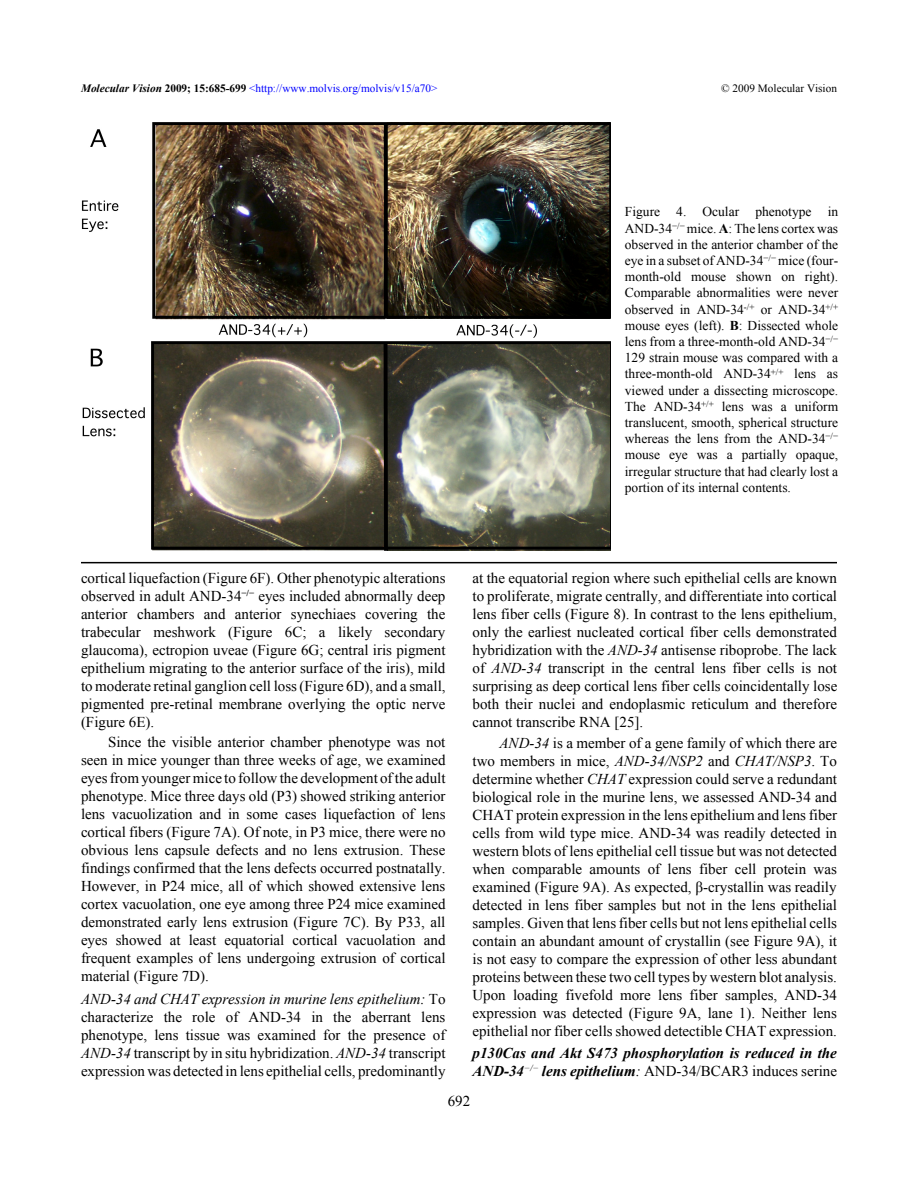
<style>
.page{position:relative;width:918px;height:1188px;background:#fff}
.page>*{position:absolute;margin:0;border:0;box-sizing:border-box;transform-origin:0 0}
.t1{font:15px/18px "Times New Roman";color:#000;text-align:justify}
.t2{font:italic 700 15px/18px "Times New Roman";color:#000}
.t3{font:13.5px/16.2px "Times New Roman";color:#000;text-align:justify}
.t4{font:11.25px "Times New Roman";color:#00f}
.t5{font:11.25px "Times New Roman";color:#000}
.s1{font-weight:700;font-style:italic;color:#000}
.s2{font-weight:700;color:#000}
.s3{font-weight:700}
.s4{font-style:italic}
.s5{font-weight:400}
.s6{font-weight:400;font-style:normal}
</style>
<div class="page">
<img style="left:81px;top:123px;width:529px;height:428px">
<hr style="left:81px;top:562px;width:756px;height:1px;background:#000">
<p class="t4" style="left:81px;top:82px;width:358px"><span class="s1">Molecular Vision</span> <span class="s2">2009; 15:685-699</span> &lt;http://www.molvis.org/molvis/v15/a70&gt;</p>
<p class="t5" style="left:721px;top:82px;width:117px">© 2009 Molecular Vision</p>
<p class="t3" style="left:625px;top:204px;width:215px">Figure 4. Ocular phenotype in AND-34<sup>−/−</sup> mice. <span class="s3">A</span>: The lens cortex was observed in the anterior chamber of the eye in a subset of AND-34<sup>−/−</sup> mice (four&shy;month-old mouse shown on right).<br>Comparable abnormalities were never observed in AND-34<sup>-/+</sup> or AND-34<sup>+/+ </sup>mouse eyes (left). <span class="s3">B</span>: Dissected whole lens from a three-month-old AND-34<sup>−/− </sup>129 strain mouse was compared with a three-month-old AND-34<sup>+/+</sup> lens as viewed under a dissecting microscope.<br>The AND-34<sup>+/+</sup> lens was a uniform translucent, smooth, spherical structure whereas the lens from the AND-34<sup>−/− </sup>mouse eye was a partially opaque, irregular structure that had clearly lost a portion of its internal contents.</p>
<p class="t1" style="left:81px;top:569px;width:366px">cortical liquefaction (Figure 6F). Other phenotypic alterations observed in adult AND-34<sup>−/−</sup> eyes included abnormally deep anterior chambers and anterior synechiaes covering the trabecular meshwork (Figure 6C; a likely secondary glaucoma), ectropion uveae (Figure 6G; central iris pigment epithelium migrating to the anterior surface of the iris), mild to moderate retinal ganglion cell loss (Figure 6D), and a small, pigmented pre-retinal membrane overlying the optic nerve (Figure 6E).</p>
<p class="t1" style="left:81px;top:733px;width:366px;text-indent:27px">Since the visible anterior chamber phenotype was not seen in mice younger than three weeks of age, we examined eyes from younger mice to follow the development of the adult phenotype. Mice three days old (P3) showed striking anterior lens vacuolization and in some cases liquefaction of lens cortical fibers (Figure 7A). Of note, in P3 mice, there were no obvious lens capsule defects and no lens extrusion. These findings confirmed that the lens defects occurred postnatally.<br>However, in P24 mice, all of which showed extensive lens cortex vacuolation, one eye among three P24 mice examined demonstrated early lens extrusion (Figure 7C). By P33, all eyes showed at least equatorial cortical vacuolation and frequent examples of lens undergoing extrusion of cortical material (Figure 7D).</p>
<p class="t1" style="left:81px;top:990px;width:366px"><span class="s4">AND-34 and CHAT expression in murine lens epithelium:</span> To characterize the role of AND-34 in the aberrant lens phenotype, lens tissue was examined for the presence of <span class="s4">AND-34</span> transcript by in situ hybridization. <span class="s4">AND-34</span> transcript expression was detected in lens epithelial cells, predominantly</p>
<p class="t1" style="left:472px;top:569px;width:366px">at the equatorial region where such epithelial cells are known to proliferate, migrate centrally, and differentiate into cortical lens fiber cells (Figure 8). In contrast to the lens epithelium, only the earliest nucleated cortical fiber cells demonstrated hybridization with the <span class="s4">AND-34</span> antisense riboprobe. The lack of <span class="s4">AND-34</span> transcript in the central lens fiber cells is not surprising as deep cortical lens fiber cells coincidentally lose both their nuclei and endoplasmic reticulum and therefore cannot transcribe RNA [25].</p>
<p class="t1" style="left:472px;top:734px;width:366px;text-indent:27px"><span class="s4">AND-34</span> is a member of a gene family of which there are two members in mice, <span class="s4">AND-34/NSP2</span> and <span class="s4">CHAT/NSP3</span>. To determine whether <span class="s4">CHAT</span> expression could serve a redundant biological role in the murine lens, we assessed AND-34 and CHAT protein expression in the lens epithelium and lens fiber cells from wild type mice. AND-34 was readily detected in western blots of lens epithelial cell tissue but was not detected when comparable amounts of lens fiber cell protein was examined (Figure 9A). As expected, β-crystallin was readily detected in lens fiber samples but not in the lens epithelial samples. Given that lens fiber cells but not lens epithelial cells contain an abundant amount of crystallin (see Figure 9A), it is not easy to compare the expression of other less abundant proteins between these two cell types by western blot analysis.<br>Upon loading fivefold more lens fiber samples, AND-34 expression was detected (Figure 9A, lane 1). Neither lens epithelial nor fiber cells showed detectible CHAT expression.</p>
<p class="t2" style="left:472px;top:1044px;width:366px">p130Cas and Akt S473 phosphorylation is reduced in the<br>AND-34<sup>−/−</sup> lens epithelium<span class="s5">:</span> <span class="s6">AND-34/BCAR3 induces serine</span></p>
<p class="t1" style="left:448px;top:1092px;width:24px">692</p>
</div>
